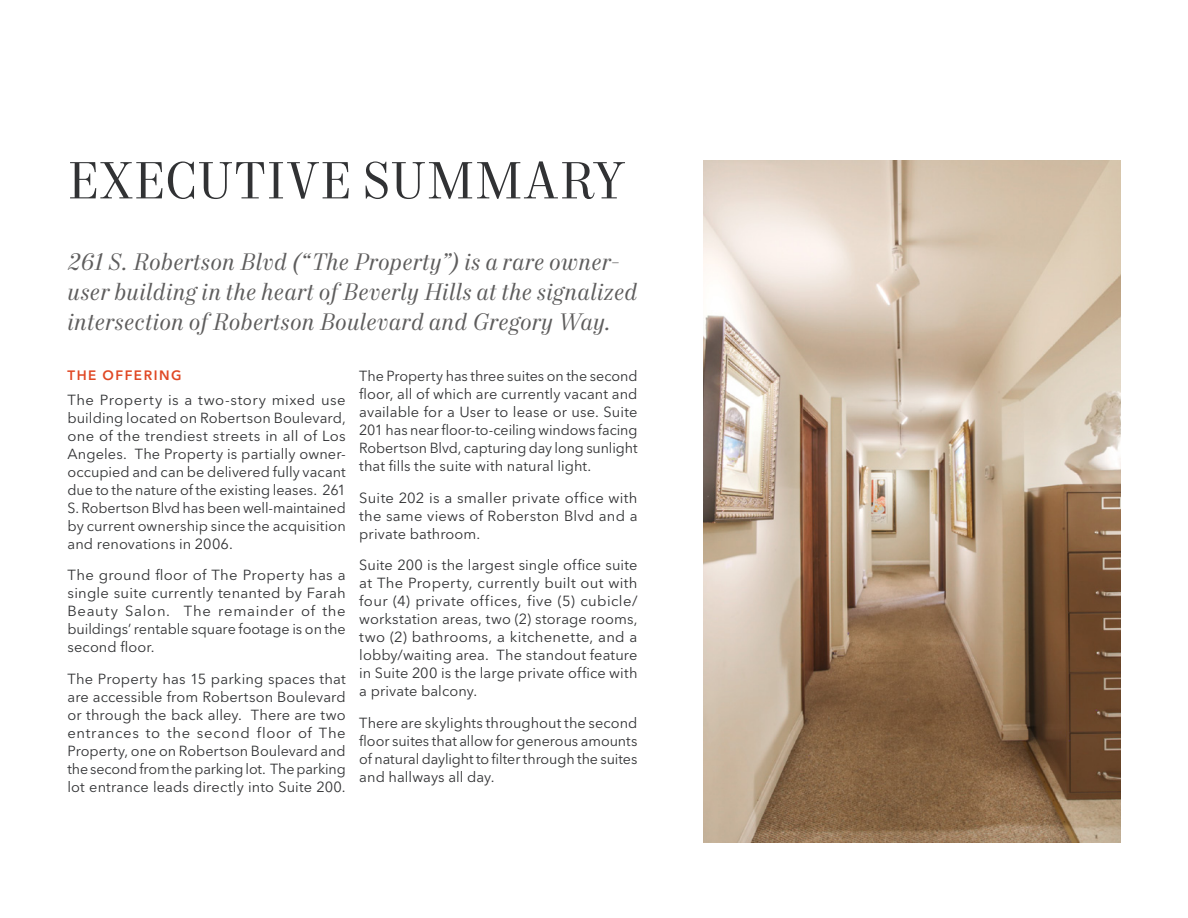
<style>
.page{position:relative;width:1188px;height:918px;background:#fff}
.page>*{position:absolute;margin:0;border:0;box-sizing:border-box;transform-origin:0 0}
.Headline_-_Level_1_-_Charcoal_2023{font:52.5px "Mort Modern 08";letter-spacing:.015em;color:#313234}
.Callout_Text_-_Italics_-_Ash_2023{font:italic 24px/30px "Mort Modern 08";letter-spacing:.01em;color:#5e5d5d}
.Body_Copy_-_Charcoal_2023{font:14.55px/18px "Avenir Next LT Pro";letter-spacing:.005em;color:#313234;text-align:justify}
.Subhead_-_Level_1_-_Orange_2023{font:600 13.5px "Avenir Next LT Pro";letter-spacing:.115em;color:#e04825}
</style>
<div class="page">
<img style="left:704px;top:161px;width:416px;height:682px">
<hr style="left:0;top:0;width:1px;height:892px;background:#313234">
<p class="Headline_-_Level_1_-_Charcoal_2023" style="left:68px;top:149px;width:558px">EXECUTIVE SUMMARY</p>
<p class="Callout_Text_-_Italics_-_Ash_2023" style="left:68px;top:248px;width:571px">261 S. Robertson Blvd (“The Property”) is a rare owner&shy;user building in the heart of Beverly Hills at the signalized intersection of Robertson Boulevard and Gregory Way.</p>
<p class="Subhead_-_Level_1_-_Orange_2023" style="left:68px;top:367px;width:116px">THE OFFERING</p>
<p class="Body_Copy_-_Charcoal_2023" style="left:68px;top:391px;width:280px">The Property is a two-story mixed use building located on Robertson Boulevard, one of the trendiest streets in all of Los Angeles. The Property is partially owner&shy;occupied and can be delivered fully vacant due to the nature of the existing leases. 261<br>S. Robertson Blvd has been well-maintained by current ownership since the acquisition and renovations in 2006.</p>
<p class="Body_Copy_-_Charcoal_2023" style="left:68px;top:566px;width:280px">The ground floor of The Property has a single suite currently tenanted by Farah Beauty Salon. The remainder of the buildings’ rentable square footage is on the second floor.</p>
<p class="Body_Copy_-_Charcoal_2023" style="left:68px;top:670px;width:280px">The Property has 15 parking spaces that are accessible from Robertson Boulevard or through the back alley. There are two entrances to the second floor of The Property, one on Robertson Boulevard and the second from the parking lot. The parking lot entrance leads directly into Suite 200.</p>
<p class="Body_Copy_-_Charcoal_2023" style="left:359px;top:367px;width:280px">The Property has three suites on the second floor, all of which are currently vacant and available for a User to lease or use. Suite 201 has near floor-to-ceiling windows facing Robertson Blvd, capturing day long sunlight that fills the suite with natural light.</p>
<p class="Body_Copy_-_Charcoal_2023" style="left:359px;top:488px;width:280px">Suite 202 is a smaller private office with the same views of Roberston Blvd and a private bathroom.</p>
<p class="Body_Copy_-_Charcoal_2023" style="left:359px;top:556px;width:280px">Suite 200 is the largest single office suite at The Property, currently built out with four (4) private offices, five (5) cubicle/ workstation areas, two (2) storage rooms, two (2) bathrooms, a kitchenette, and a lobby/waiting area. The standout feature in Suite 200 is the large private office with a private balcony.</p>
<p class="Body_Copy_-_Charcoal_2023" style="left:359px;top:713px;width:280px">There are skylights throughout the second floor suites that allow for generous amounts of natural daylight to filter through the suites and hallways all day.</p>
</div>
